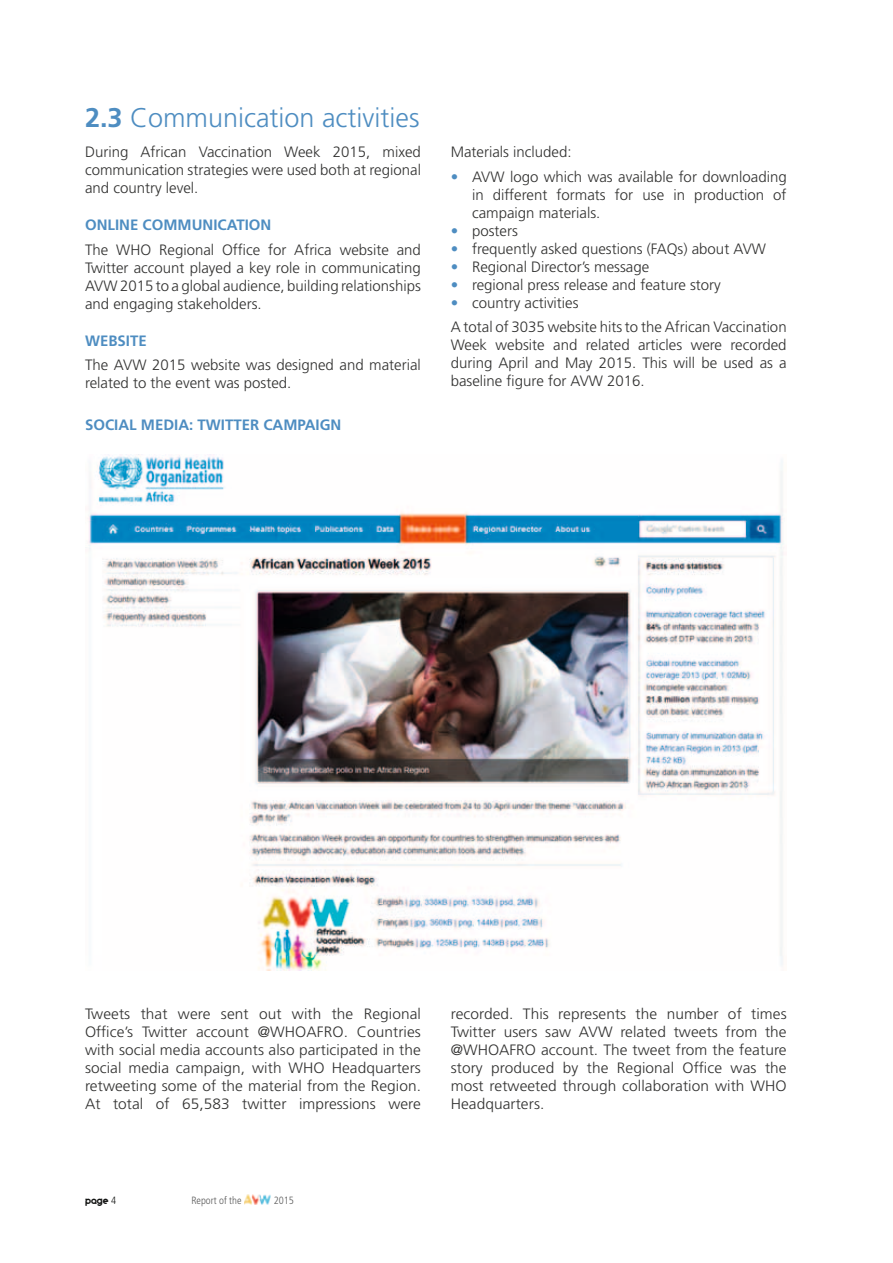
<style>
.page{position:relative;width:893px;height:1263px;background:#fff}
.page>*{position:absolute;margin:0;border:0;box-sizing:border-box;transform-origin:0 0}
.t1{font:300 27px "Frutiger LT Std";color:#4e8dc1}
.t2{font:300 15px/18px "Frutiger LT Std";color:#313130;text-align:justify}
.t3{font:700 15px "Frutiger LT Std";color:#4e8dc1}
.t4{font:300 condensed 10.5px "Frutiger LT Std";color:#5a5a5a}
.t5{font:10.5px "Geometry Soft Pro Bold N";color:#131413}
.s1{font-weight:700}
.s2{color:#4e8dc1}
.s3{font-family:"Frutiger LT Std";font-weight:300;font-stretch:condensed}
</style>
<div class="page">
<img style="left:244px;top:1195px;width:27px;height:9px">
<img style="left:88px;top:455px;width:696px;height:516px">
<h1 class="t1" style="left:85px;top:102px;width:336px"><span class="s1">2.3</span> Communication activities</h1>
<p class="t2" style="left:85px;top:143px;width:337px">During African Vaccination Week 2015, mixed communication strategies were used both at regional and country level.</p>
<p class="t3" style="left:85px;top:216px;width:71px">ONLINE COMMU</p>
<p class="t3" style="left:203px;top:216px;width:70px">NICATION</p>
<p class="t2" style="left:85px;top:241px;width:44px">The WHO</p>
<p class="t2" style="left:85px;top:241px;width:337px;text-indent:74px">Regional Office for Africa website and Twitter account played a key role in communicating AVW 2015 to a global audience, building relationships and engaging stakeholders.</p>
<p class="t3" style="left:85px;top:332px;width:63px">WEBSITE</p>
<p class="t2" style="left:85px;top:356px;width:337px">The AVW 2015 website was designed and material related to the event was posted.</p>
<p class="t3" style="left:85px;top:416px;width:199px">SOCIAL M EDIA: TWITTER CAMPAIG</p>
<p class="t3" style="left:331px;top:416px;width:12px">N</p>
<p class="t2" style="left:451px;top:143px;width:122px">Materials included:</p>
<p class="t2" style="left:472px;top:168px;width:316px;text-indent:-21px"><span class="s2">•</span> AVW logo which was available for downloading in different formats for use in production of campaign materials.</p>
<p class="t2" style="left:451px;top:222px;width:69px"><span class="s2">•</span> posters</p>
<p class="t2" style="left:451px;top:240px;width:317px"><span class="s2">•</span> frequently asked questions (FAQs) about AVW</p>
<p class="t2" style="left:451px;top:258px;width:200px"><span class="s2">•</span> Regional Director’s message</p>
<p class="t2" style="left:451px;top:276px;width:272px"><span class="s2">•</span> regional press release and feature story</p>
<p class="t2" style="left:451px;top:291px;width:337px;line-height:24.3px"><span class="s2">•</span> country activities<br>A total of 3035 website hits to the African Vaccination</p>
<p class="t2" style="left:451px;top:336px;width:337px">Week website and related articles were recorded during April and May 2015. This will be used as a baseline figure for AVW 2016.</p>
<p class="t2" style="left:85px;top:1005px;width:337px">Tweets that were sent out with the Regional<br>Office’s Twitter account @WHOAFRO</p>
<p class="t2" style="left:85px;top:1023px;width:337px;text-indent:259px">. Countries with social media accounts also participated in the social media campaign, with WHO</p>
<p class="t2" style="left:85px;top:1059px;width:337px;text-indent:247px">Headquarters retweeting some of the material from the Region.<br>At total of 65,583 twitter impressions were</p>
<p class="t2" style="left:451px;top:1005px;width:337px">recorded. This represents the number of times Twitter users saw AVW related tweets from the @WHOAFRO</p>
<p class="t2" style="left:451px;top:1041px;width:337px;text-align:left;text-indent:90px">account. The tweet from the feature story produced by the Regional Office was the most retweeted through collaboration with WHO Headquarters.</p>
<p class="t5" style="left:85px;top:1195px;width:33px">page <span class="s3">4</span></p>
<p class="t4" style="left:191px;top:1194px;width:52px">Report of the</p>
<p class="t4" style="left:274px;top:1194px;width:22px">2015</p>
</div>
